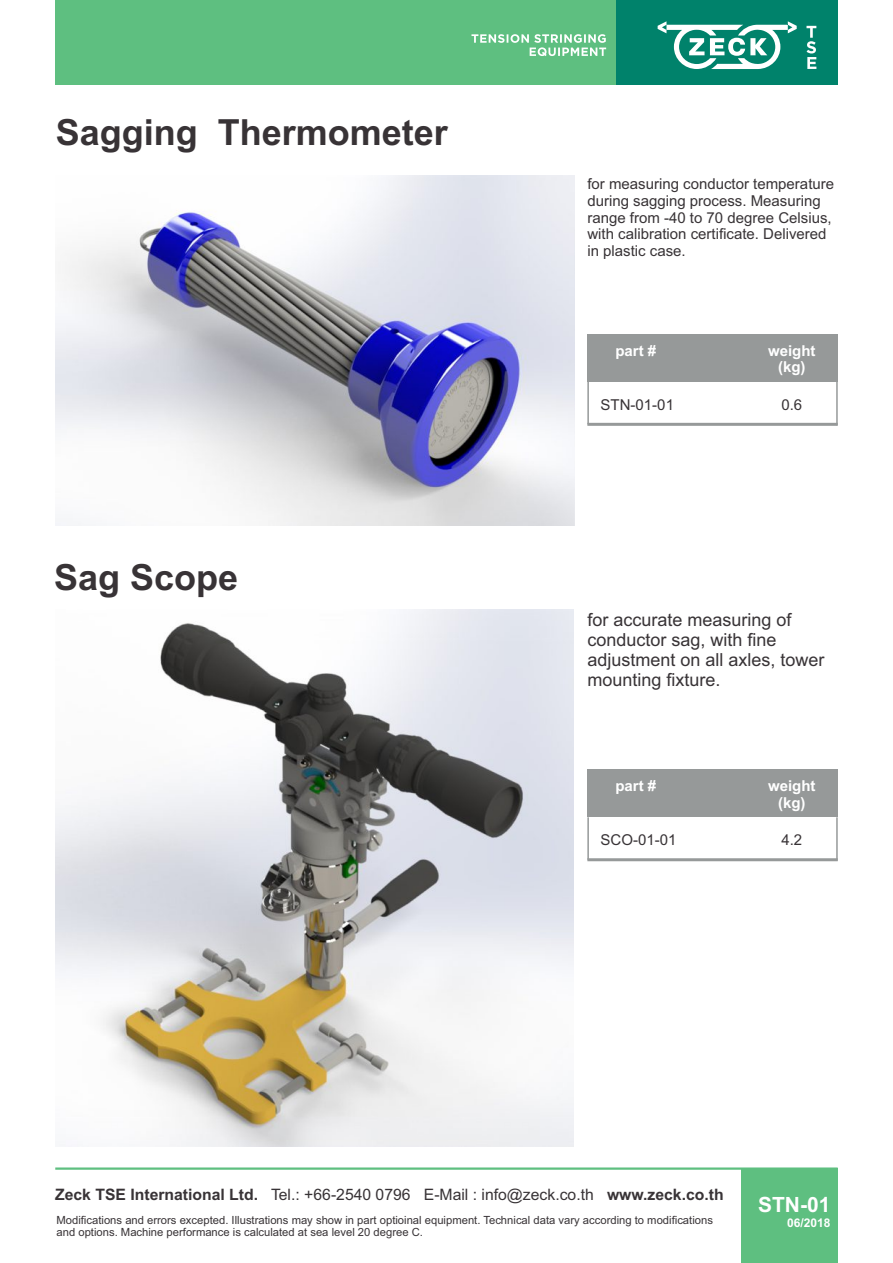
<style>
.page{position:relative;width:893px;height:1263px;background:#fff}
.page>*{position:absolute;margin:0;border:0;box-sizing:border-box;transform-origin:0 0}
.t1{font:700 36px "Arial";color:#383336}
.t2{font:700 21px "Arial";color:#fff}
.t3{font:18px/20.1px "Arial";color:#383336}
.t4{font:15.75px "Arial";color:#383336}
.t5{font:15px/16.8px "Arial";color:#383336}
.t6{font:700 15px/16.8px "Arial";color:#fff;text-align:center}
.t7{font:700 12px "Arial";color:#fff}
.t8{font:11.25px/12.6px "Arial";color:#383336}
.s1{font-weight:700}
</style>
<div class="page">
<hr style="left:55px;top:1167px;width:783px;height:3px;background:#5ebf80">
<div style="left:741px;top:1168px;width:97px;height:95px;background:#5ebf80"></div>
<div style="left:55px;top:0;width:562px;height:85px;background:#5ebf80"></div>
<div style="left:617px;top:0;width:221px;height:85px;background:#00826b"></div>
<svg style="left:471px;top:34px;width:135px;height:22px"></svg>
<svg style="left:806px;top:26px;width:10px;height:43px"></svg>
<svg style="left:658px;top:21px;width:139px;height:48px"></svg>
<img style="left:55px;top:610px;width:519px;height:537px">
<img style="left:55px;top:175px;width:519px;height:350px">
<div style="left:587px;top:334px;width:251px;height:48px;background:#969999"></div>
<div style="left:587px;top:770px;width:251px;height:47px;background:#969999"></div>
<hr style="left:587px;top:423px;width:251px;height:3px;background:#969999">
<hr style="left:587px;top:858px;width:251px;height:3px;background:#969999">
<hr style="left:587px;top:382px;width:2px;height:42px;background:#969999">
<hr style="left:587px;top:817px;width:2px;height:43px;background:#969999">
<hr style="left:836px;top:382px;width:2px;height:43px;background:#969999">
<hr style="left:836px;top:817px;width:2px;height:44px;background:#969999">
<h1 class="t1" style="left:56px;top:119px;width:394px">Sagging Thermometer</h1>
<h1 class="t1" style="left:54px;top:564px;width:186px">Sag Scope</h1>
<h3 class="t5" style="left:587px;top:177px;width:248px">for measuring conductor temperature during sagging process. Measuring range from -40 to 70 degree Celsius, with calibration certificate. Delivered in plastic case.</h3>
<h3 class="t6" style="left:615px;top:343px;width:42px">part #</h3>
<h3 class="t5" style="left:601px;top:397px;width:75px">STN-01-01</h3>
<h3 class="t6" style="left:768px;top:343px;width:49px">weight (kg)</h3>
<h3 class="t5" style="left:781px;top:397px;width:22px">0.6</h3>
<h3 class="t3" style="left:587px;top:611px;width:239px">for accurate measuring of conductor sag, with fine adjustment on all axles, tower mounting fixture.</h3>
<h3 class="t6" style="left:615px;top:779px;width:42px">part #</h3>
<h3 class="t5" style="left:601px;top:833px;width:77px">SCO-01-01</h3>
<h3 class="t6" style="left:768px;top:779px;width:49px">weight (kg)</h3>
<h3 class="t5" style="left:781px;top:833px;width:22px">4.2</h3>
<h3 class="t4" style="left:55px;top:1188px;width:670px"><span class="s1">Zeck TSE International Ltd.</span> Tel.: +66-2540 0796 E-Mail : info@zeck.co.th <span class="s1">www.zeck.co.th</span></h3>
<p class="t8" style="left:57px;top:1214px;width:658px">Modifications and errors excepted. Illustrations may show in part optioinal equipment. Technical data vary according to modifications and options. Machine performance is calculated at sea level 20 degree C.</p>
<h2 class="t2" style="left:758px;top:1196px;width:74px">STN-01</h2>
<p class="t7" style="left:787px;top:1218px;width:45px">06/2018</p>
</div>
